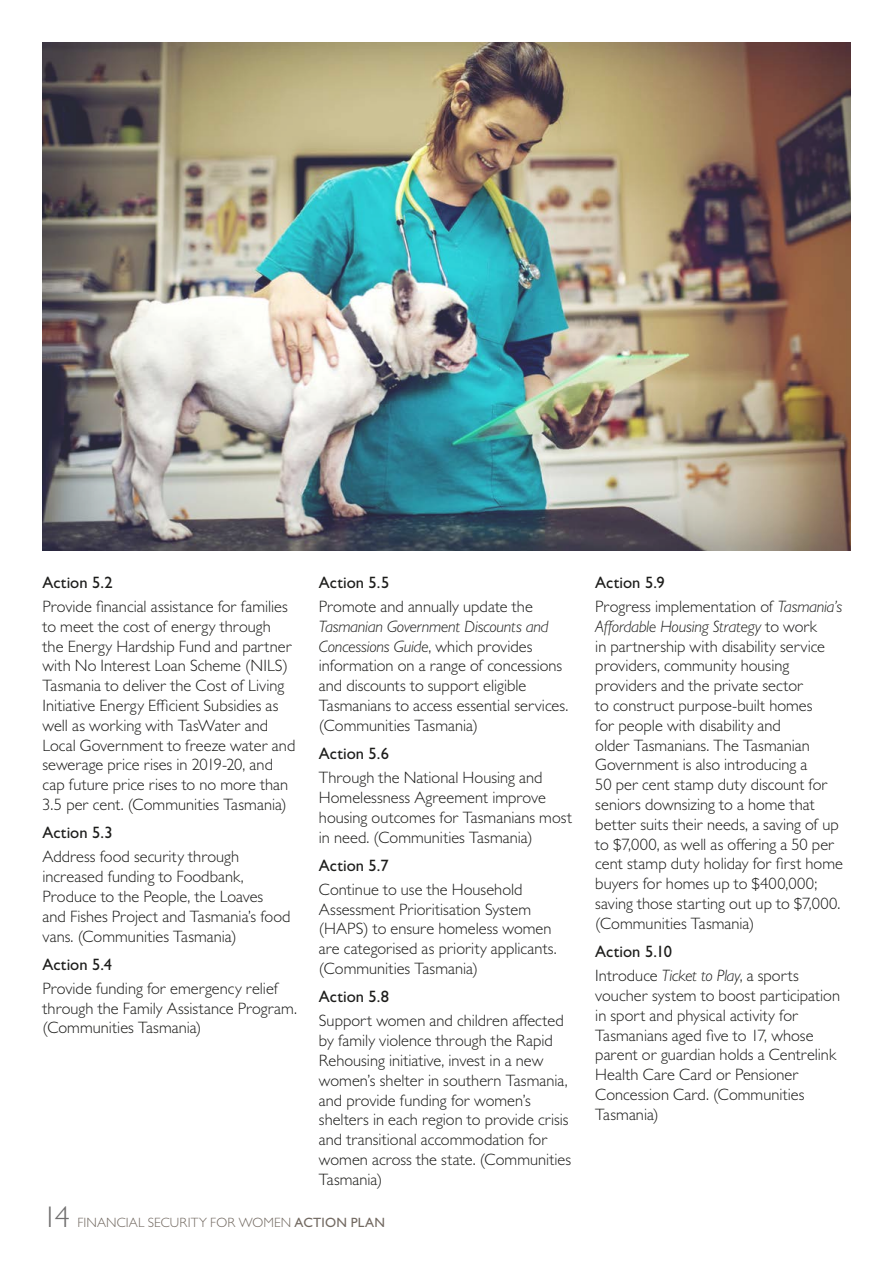
<style>
.page{position:relative;width:893px;height:1263px;background:#fff}
.page>*{position:absolute;margin:0;border:0;box-sizing:border-box;transform-origin:0 0}
.t1{font:300 30px "Gill Sans MT Pro";color:#706f6f}
.body{font:300 16.5px/19.8px "Gill Sans MT Pro";color:#1d1d1b}
.body-2{font:500 16.5px "Gill Sans MT Pro";color:#1d1d1b}
.t2{font:300 13.5px "Gill Sans MT Pro";letter-spacing:.01em;color:#726961}
.s1{font-style:italic}
.s2{font-weight:500}
</style>
<div class="page">
<img style="left:43px;top:43px;width:807px;height:508px">
<p class="body-2" style="left:43px;top:572px;width:72px">Action 5.2</p>
<p class="body" style="left:43px;top:596px;width:254px">Provide financial assistance for families to meet the cost of energy through the Energy Hardship Fund and partner with No Interest Loan Scheme (NILS)<br>Tasmania to deliver the Cost of Living Initiative Energy Efficient Subsidies as well as working with TasWater and Local Government to freeze water and sewerage price rises in 2019-20, and cap future price rises to no more than 3.5 per cent. (Communities Tasmania)</p>
<p class="body-2" style="left:43px;top:823px;width:72px">Action 5.3</p>
<p class="body" style="left:43px;top:846px;width:249px">Address food security through increased funding to Foodbank, Produce to the People, the Loaves and Fishes Project and Tasmania’s food vans. (Communities Tasmania)</p>
<p class="body-2" style="left:43px;top:954px;width:71px">Action 5.4</p>
<p class="body" style="left:43px;top:978px;width:256px">Provide funding for emergency relief through the Family Assistance Program. (Communities Tasmania)</p>
<p class="body-2" style="left:319px;top:572px;width:72px">Action 5.5</p>
<p class="body" style="left:319px;top:596px;width:251px">Promote and annually update the <span class="s1">Tasmanian Government Discounts and Concessions Guide</span>, which provides information on a range of concessions and discounts to support eligible Tasmanians to access essential services. (Communities Tasmania)</p>
<p class="body-2" style="left:319px;top:744px;width:72px">Action 5.6</p>
<p class="body" style="left:319px;top:767px;width:255px">Through the National Housing and Homelessness Agreement improve housing outcomes for Tasmanians most in need. (Communities Tasmania)</p>
<p class="body-2" style="left:319px;top:855px;width:71px">Action 5.7</p>
<p class="body" style="left:319px;top:879px;width:239px">Continue to use the Household<br>Assessment Prioritisation System (HAPS) to ensure homeless women are categorised as priority applicants. (Communities Tasmania)</p>
<p class="body-2" style="left:319px;top:987px;width:72px">Action 5.8</p>
<p class="body" style="left:319px;top:1011px;width:254px">Support women and children affected by family violence through the Rapid Rehousing initiative, invest in a new women’s shelter in southern Tasmania, and provide funding for women’s shelters in each region to provide crisis and transitional accommodation for women across the state. (Communities Tasmania)</p>
<h1 class="t1" style="left:43px;top:1198px;width:29px">14</h1>
<p class="t2" style="left:77px;top:1214px;width:309px">FINANCIAL SECURITY FOR WOMEN <span class="s2">ACTION PLAN</span></p>
<p class="body-2" style="left:595px;top:572px;width:71px">Action 5.9</p>
<p class="body" style="left:595px;top:596px;width:249px">Progress implementation of <span class="s1">Tasmania’s Affordable Housing Strategy</span> to work<br>in partnership with disability service providers, community housing providers and the private sector<br>to construct purpose-built homes<br>for people with disability and<br>older Tasmanians. The Tasmanian Government is also introducing a<br>50 per cent stamp duty discount for seniors downsizing to a home that better suits their needs, a saving of up to $7,000, as well as offering a 50 per cent stamp duty holiday for first home buyers for homes up to $400,000; saving those starting out up to $7,000. (Communities Tasmania)</p>
<p class="body-2" style="left:595px;top:942px;width:78px">Action 5.10</p>
<p class="body" style="left:595px;top:965px;width:246px">Introduce <span class="s1">Ticket to Play</span>, a sports voucher system to boost participation in sport and physical activity for<br>Tasmanians aged five to 17, whose parent or guardian holds a Centrelink<br>Health Care Card or Pensioner<br>Concession Card. (Communities<br>Tasmania)</p>
</div>
